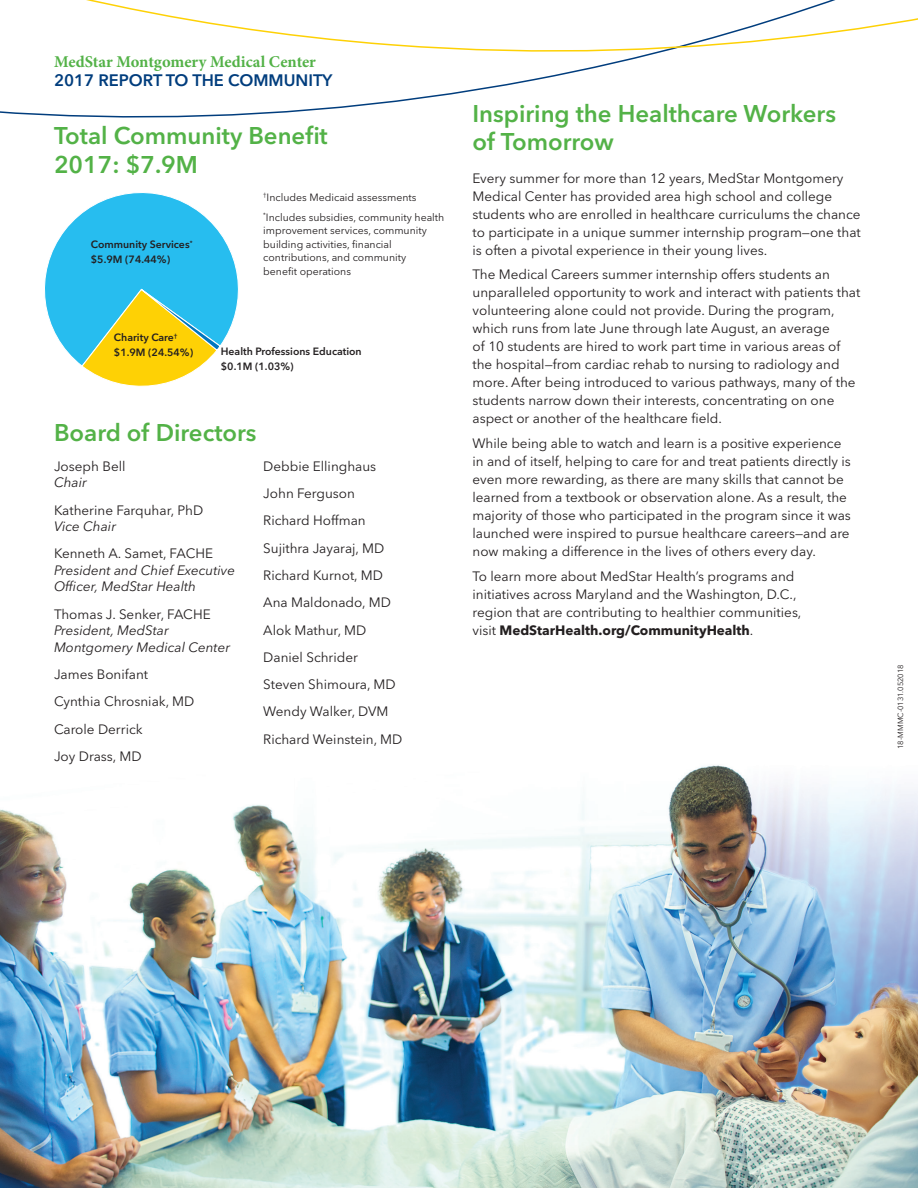
<style>
.page{position:relative;width:918px;height:1188px;background:#fff}
.page>*{position:absolute;margin:0;border:0;box-sizing:border-box;transform-origin:0 0}
.t1{font:600 24px/28.8px "Avenir Next LT Pro";color:#53b247}
.t2{font:700 16.5px "Minion Pro";letter-spacing:-.005em;color:#53b247}
.t3{font:600 16.5px "Avenir Next LT Pro";color:#013d7d}
.t4{font:13.5px/18px "Avenir Next LT Pro";color:#231f20}
.t5{font:italic 13.5px/16.5px "Avenir Next LT Pro";color:#231f20}
.t6{font:10.5px/13.5px "Avenir Next LT Pro";color:#231f20}
.t7{font:600 10.5px "Avenir Next LT Pro";color:#231f20}
.t8{font:7.5px "Avenir Next LT Pro";color:#231f20}
.s1{font-style:italic}
.s2{font-style:normal}
.s3{font-weight:700}
</style>
<div class="page">
<svg style="left:44px;top:192px;width:195px;height:195px"></svg>
<svg style="left:0;top:67px;width:599px;height:51px"></svg>
<svg style="left:86px;top:0;width:832px;height:67px"></svg>
<img style="left:0;top:765px;width:918px;height:423px">
<p class="t2" style="left:54px;top:51px;width:263px">MedStar Montgomery Medical Center</p>
<p class="t3" style="left:54px;top:71px;width:280px">2017 REPORT TO THE COMMUNITY</p>
<p class="t1" style="left:54px;top:121px;width:275px">Total Community Benefit<br>2017: $7.9M</p>
<p class="t6" style="left:263px;top:190px;width:155px"><sup>†</sup>Includes Medicaid assessments</p>
<p class="t6" style="left:263px;top:210px;width:183px"><sup>*</sup>Includes subsidies, community health improvement services, community building activities, financial contributions, and community<br>benefit operations</p>
<p class="t7" style="left:91px;top:238px;width:103px">Community Services<sup>*</sup></p>
<p class="t7" style="left:91px;top:253px;width:81px">$5.9M (74.44%)</p>
<p class="t7" style="left:114px;top:331px;width:65px">Charity Care<sup>†</sup></p>
<p class="t7" style="left:114px;top:346px;width:81px">$1.9M (24.54%)</p>
<p class="t7" style="left:221px;top:345px;width:142px">Health Professions Education</p>
<p class="t7" style="left:221px;top:359px;width:74px">$0.1M (1.03%)</p>
<p class="t1" style="left:54px;top:418px;width:204px">Board of Directors</p>
<p class="t4" style="left:54px;top:458px;width:73px;line-height:16.5px">Joseph Bell<br><span class="s1">Chair</span></p>
<p class="t4" style="left:54px;top:502px;width:151px;line-height:16.5px">Katherine Farquhar, PhD<br><span class="s1">Vice Chair</span></p>
<p class="t5" style="left:54px;top:545px;width:183px"><span class="s2">Kenneth A. Samet, FACHE<br></span>President and Chief Executive<br>Officer, MedStar Health</p>
<p class="t5" style="left:54px;top:606px;width:178px"><span class="s2">Thomas J. Senker, FACHE<br></span>President, MedStar<br>Montgomery Medical Center</p>
<p class="t4" style="left:54px;top:665px;width:96px">James Bonifant</p>
<p class="t4" style="left:54px;top:693px;width:142px">Cynthia Chrosniak, MD</p>
<p class="t4" style="left:54px;top:720px;width:90px">Carole Derrick</p>
<p class="t4" style="left:54px;top:747px;width:89px">Joy Drass, MD</p>
<p class="t4" style="left:263px;top:457px;width:115px">Debbie Ellinghaus</p>
<p class="t4" style="left:263px;top:484px;width:93px">John Ferguson</p>
<p class="t4" style="left:263px;top:512px;width:104px">Richard Hoffman</p>
<p class="t4" style="left:263px;top:539px;width:123px">Sujithra Jayaraj, MD</p>
<p class="t4" style="left:263px;top:566px;width:121px">Richard Kurnot, MD</p>
<p class="t4" style="left:263px;top:594px;width:129px">Ana Maldonado, MD</p>
<p class="t4" style="left:263px;top:621px;width:105px">Alok Mathur, MD</p>
<p class="t4" style="left:263px;top:648px;width:96px">Daniel Schrider</p>
<p class="t4" style="left:263px;top:675px;width:134px">Steven Shimoura, MD</p>
<p class="t4" style="left:263px;top:703px;width:127px">Wendy Walker, DVM</p>
<p class="t4" style="left:263px;top:730px;width:141px">Richard Weinstein, MD</p>
<p class="t1" style="left:472px;top:99px;width:365px">Inspiring the Healthcare Workers of Tomorrow</p>
<p class="t4" style="left:472px;top:169px;width:390px">Every summer for more than 12 years, MedStar Montgomery Medical Center has provided area high school and college students who are enrolled in healthcare curriculums the chance to participate in a unique summer internship program—one that is often a pivotal experience in their young lives.</p>
<p class="t4" style="left:472px;top:266px;width:389px">The Medical Careers summer internship offers students an unparalleled opportunity to work and interact with patients that volunteering alone could not provide. During the program, which runs from late June through late August, an average<br>of 10 students are hired to work part time in various areas of the hospital—from cardiac rehab to nursing to radiology and more. After being introduced to various pathways, many of the students narrow down their interests, concentrating on one aspect or another of the healthcare field.</p>
<p class="t4" style="left:472px;top:434px;width:380px">While being able to watch and learn is a positive experience in and of itself, helping to care for and treat patients directly is even more rewarding, as there are many skills that cannot be learned from a textbook or observation alone. As a result, the majority of those who participated in the program since it was launched were inspired to pursue healthcare careers—and are now making a difference in the lives of others every day.</p>
<p class="t4" style="left:472px;top:567px;width:331px">To learn more about MedStar Health’s programs and initiatives across Maryland and the Washington, D.C., region that are contributing to healthier communities, visit <span class="s3">MedStarHealth.org/CommunityHealth</span>.</p>
<p class="t8" style="left:896px;top:749px;width:86px;rotate:-90deg">18-MMMC-0131.052018</p>
</div>
